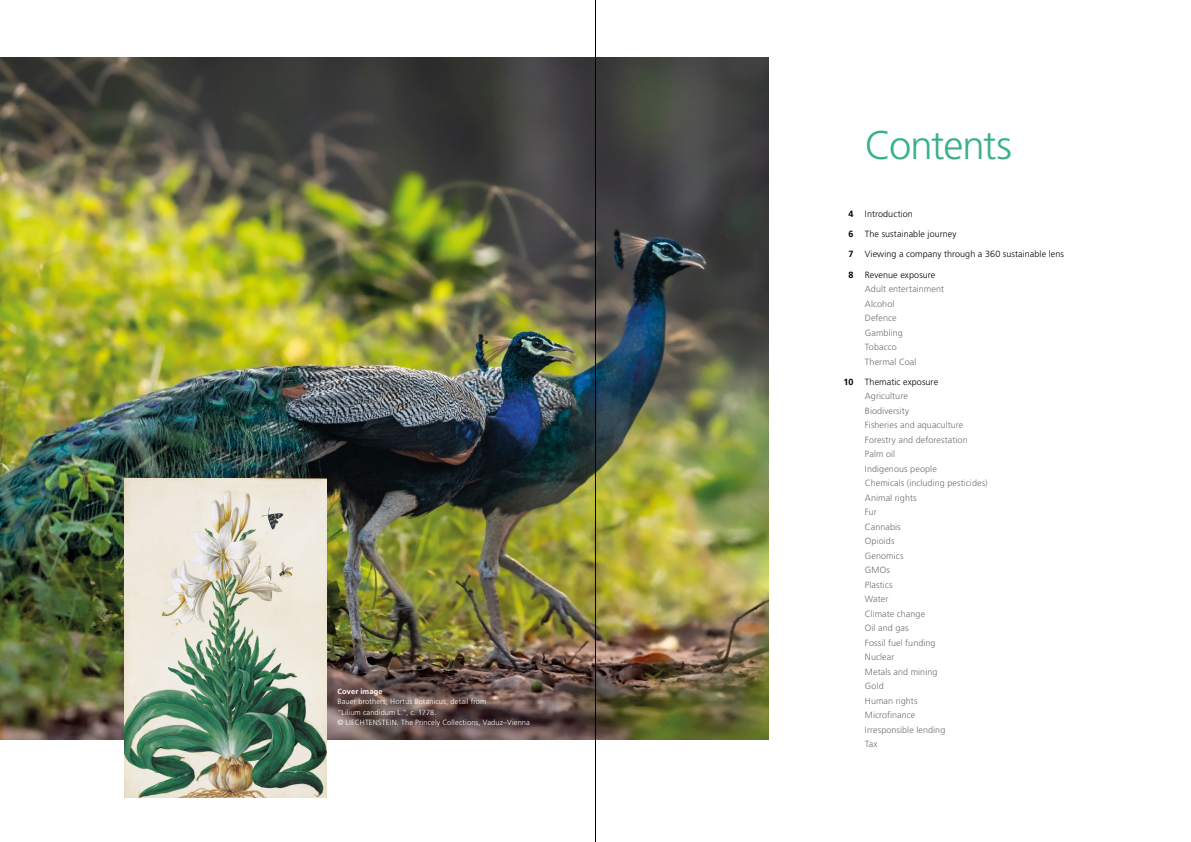
<style>
.page{position:relative;width:1191px;height:842px;background:#fff}
.page>*{position:absolute;margin:0;border:0;box-sizing:border-box;transform-origin:0 0}
.t1{font:300 40px "Frutiger LT Std";letter-spacing:-.03em;color:#37b18a}
.t2{font:300 9px/14.5px "Frutiger LT Std";letter-spacing:.005em;color:#706f6f}
.t3{font:300 9px "Frutiger LT Std";letter-spacing:.01em;color:#000}
.t4{font:700 9px "Frutiger LT Std";color:#000}
.t5{font:300 7.5px/10.5px "Frutiger LT Std";letter-spacing:.015em;color:#fff}
.t6{font:700 7.5px "Frutiger LT Std";letter-spacing:.02em;color:#fff}
</style>
<div class="page">
<img style="left:0;top:57px;width:768px;height:682px">
<img style="left:125px;top:479px;width:201px;height:319px">
<hr style="left:595px;top:0;width:1px;height:842px;background:#000">
<p class="t6" style="left:337px;top:687px;width:47px">Cover image</p>
<p class="t5" style="left:337px;top:696px;width:194px">Bauer brothers, Hortus Botanicus, detail from<br>“Lilium candidum L.”, c. 1778.<br>© LIECHTENSTEIN. The Princely Collections, Vaduz–Vienna</p>
<h1 class="t1" style="left:865px;top:122px;width:149px">Contents</h1>
<p class="t4" style="left:848px;top:209px;width:7px">4</p>
<p class="t3" style="left:865px;top:209px;width:50px">Introduction</p>
<p class="t4" style="left:848px;top:229px;width:7px">6</p>
<p class="t3" style="left:865px;top:229px;width:93px">The sustainable journey</p>
<p class="t4" style="left:848px;top:249px;width:7px">7</p>
<p class="t3" style="left:865px;top:249px;width:200px">Viewing a company through a 360 sustainable lens</p>
<p class="t4" style="left:848px;top:269px;width:7px">8</p>
<p class="t3" style="left:865px;top:269px;width:72px">Revenue exposure</p>
<p class="t2" style="left:865px;top:282px;width:81px">Adult entertainment<br>Alcohol<br>Defence<br>Gambling<br>Tobacco<br>Thermal Coal</p>
<p class="t4" style="left:843px;top:376px;width:11px">10</p>
<p class="t3" style="left:865px;top:377px;width:75px">Thematic exposure</p>
<p class="t2" style="left:865px;top:389px;width:124px">Agriculture<br>Biodiversity<br>Fisheries and aquaculture<br>Forestry and deforestation<br>Palm oil<br>Indigenous people<br>Chemicals (including pesticides)<br>Animal rights<br>Fur<br>Cannabis<br>Opioids<br>Genomics<br>GMOs<br>Plastics<br>Water<br>Climate change<br>Oil and gas<br>Fossil fuel funding<br>Nuclear<br>Metals and mining<br>Gold<br>Human rights<br>Microfinance<br>Irresponsible lending<br>Tax</p>
</div>
